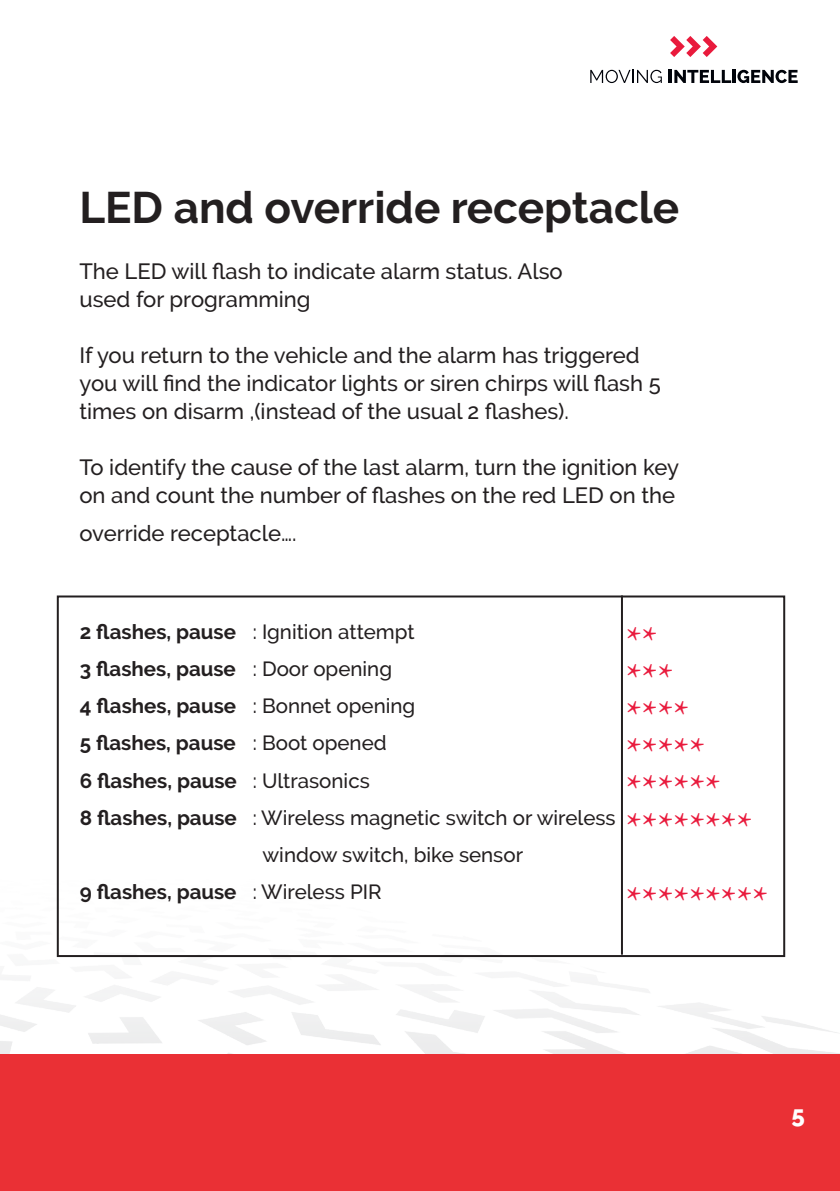
<style>
.page{position:relative;width:840px;height:1191px;background:#fff}
.page>*{position:absolute;margin:0;border:0;box-sizing:border-box;transform-origin:0 0}
.t1{font:700 44px "Raleway";color:#231f20}
.t2{font:39px/37.2px "Minion Pro";color:#e91b3d}
.t3{font:800 24px "Raleway";color:#fff}
.t4{font:500 22px/28px "Raleway";color:#231f20}
.t5{font:500 20.4px "Raleway";color:#231f20}
.t6{font:700 20.4px/37.2px "Raleway";color:#231f20;text-align:justify}
</style>
<div class="page">
<svg style="left:670px;top:36px;width:47px;height:21px"></svg>
<svg style="left:590px;top:70px;width:71px;height:13px"></svg>
<svg style="left:668px;top:70px;width:129px;height:13px"></svg>
<img style="left:0;top:873px;width:839px;height:181px">
<div style="left:0;top:1054px;width:839px;height:137px;background:#ea3035"></div>
<div style="left:57px;top:595px;width:727px;height:362px;border:2px solid #231f20"></div>
<hr style="left:620px;top:595px;width:2px;height:359px;background:#231f20">
<h1 class="t1" style="left:79px;top:182px;width:601px">LED and override receptacle</h1>
<p class="t4" style="left:79px;top:257px;width:484px">The LED will flash to indicate alarm status. Also used for programming</p>
<p class="t4" style="left:79px;top:341px;width:582px">If you return to the vehicle and the alarm has triggered you will find the indicator lights or siren chirps will flash 5 times on disarm ,(instead of the usual 2 flashes).</p>
<p class="t4" style="left:79px;top:453px;width:601px">To identify the cause of the last alarm, turn the ignition key on and count the number of flashes on the red LED on the</p>
<p class="t4" style="left:79px;top:519px;width:218px">override receptacle….</p>
<p class="t6" style="left:80px;top:613px;width:158px">2 flashes, pause 3 flashes, pause 4 flashes, pause 5 flashes, pause 6 flashes, pause 8 flashes, pause</p>
<p class="t6" style="left:80px;top:873px;width:158px">9 flashes, pause</p>
<p class="t5" style="left:252px;top:620px;width:163px">: Ignition attempt</p>
<p class="t5" style="left:252px;top:657px;width:141px">: Door opening</p>
<p class="t5" style="left:252px;top:694px;width:164px">: Bonnet opening</p>
<p class="t5" style="left:252px;top:731px;width:135px">: Boot opened</p>
<p class="t5" style="left:252px;top:768px;width:118px">: Ultrasonics</p>
<p class="t5" style="left:252px;top:806px;width:364px">: Wireless magnetic switch or wireless</p>
<p class="t5" style="left:262px;top:843px;width:262px">window switch, bike sensor</p>
<p class="t5" style="left:252px;top:880px;width:130px">: Wireless PIR</p>
<h2 class="t2" style="left:625px;top:621px;width:128px">**<br>***<br>**** ***** ****** ********</h2>
<h2 class="t2" style="left:625px;top:882px;width:144px">*********</h2>
<p class="t3" style="left:791px;top:1100px;width:15px">5</p>
</div>
